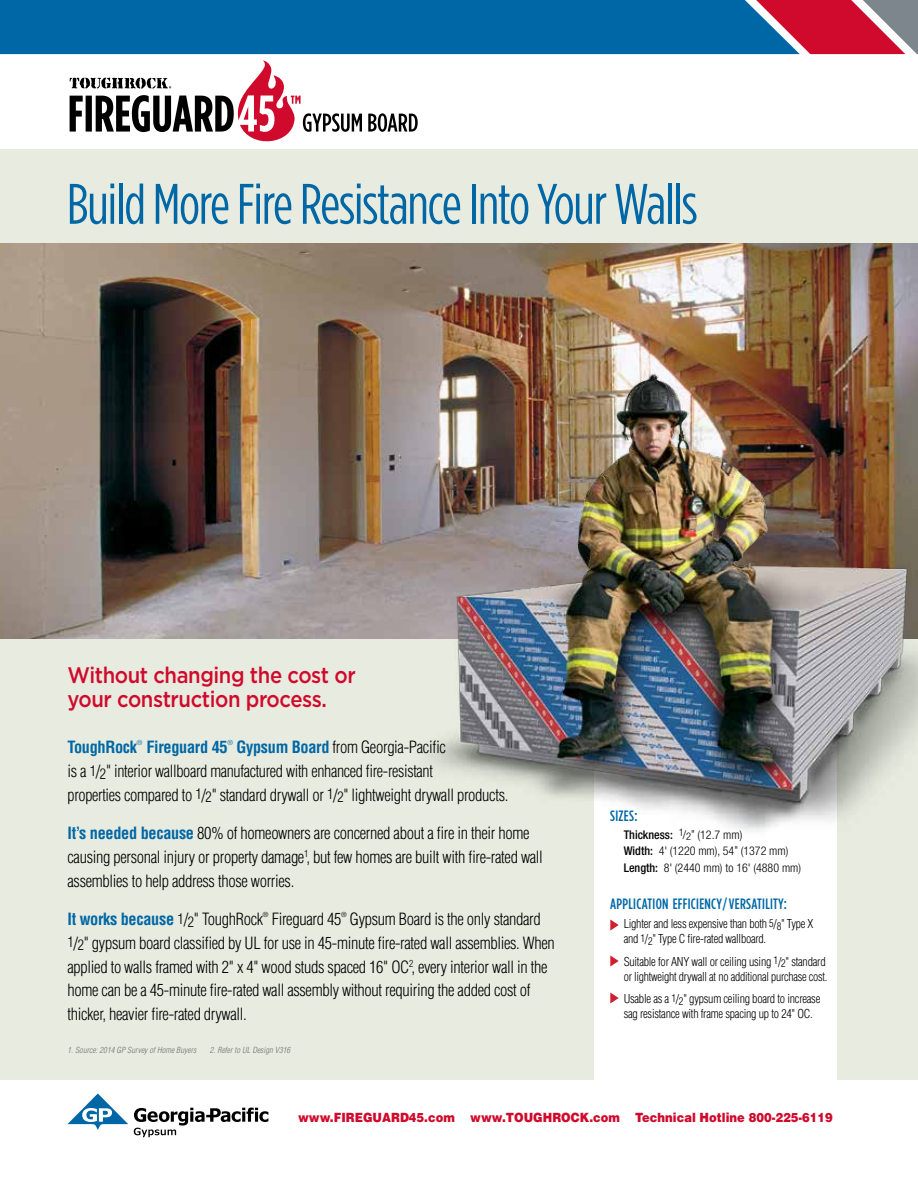
<style>
.page{position:relative;width:918px;height:1188px;background:#fff}
.page>*{position:absolute;margin:0;border:0;box-sizing:border-box;transform-origin:0 0}
.t1{font:57px "Gotham Condensed";letter-spacing:-.02em;color:#0067a6}
.t2{font:500 22.5px/24px "Gotham";letter-spacing:-.02em;color:#d00a2c;scale:.9 1}
.t3{font:300 condensed 16.5px/23.7px "Helvetica";letter-spacing:-.02em;color:#000}
.t4{font:700 condensed 16.5px "Helvetica";letter-spacing:-.02em;color:#0067a6}
.t5{font:500 15px "Gotham Condensed";letter-spacing:.02em;color:#0067a6}
.t6{font:900 12.75px "Helvetica";color:#d00a2c;scale:.9 1}
.t7{font:300 condensed 12px/15px "Helvetica";letter-spacing:-.02em;color:#000}
.t8{font:300 condensed 12px/16.5px "Helvetica Neue";color:#000}
.t9{font:italic 300 condensed 8.25px "Helvetica";letter-spacing:.01em;color:#6d6e71}
.t10{font:300 7.05px "Helvetica";color:#0067a6}
.t11{font:300 7.05px "Helvetica";color:#000}
.s1{font-weight:700;color:#0067a6}
.s2{font-size:14.25px}
.s3{font-weight:300;font-size:14.25px;color:#000}
.s4{font-weight:300;color:#000}
.s5{font-weight:500}
.s6{font-family:"Helvetica"}
.s7{font-size:10.5px}
</style>
<div class="page">
<svg style="left:0;top:0;width:918px;height:54px;background:#1f619a"></svg>
<svg style="left:68px;top:1094px;width:60px;height:36px"></svg>
<svg style="left:134px;top:1108px;width:134px;height:29px"></svg>
<div style="left:0;top:149px;width:918px;height:931px;background:#e8ece0"></div>
<img style="left:0;top:243px;width:918px;height:396px">
<div style="left:594px;top:734px;width:243px;height:348px;background:#fff"></div>
<svg style="left:70px;top:60px;width:348px;height:82px"></svg>
<img style="left:395px;top:316px;width:523px;height:516px">
<svg style="left:610px;top:920px;width:9px;height:11px"></svg>
<svg style="left:610px;top:956px;width:9px;height:11px"></svg>
<svg style="left:610px;top:993px;width:9px;height:11px"></svg>
<h1 class="t1" style="left:67px;top:171px;width:632px">Build More Fire Resistance Into Your Walls</h1>
<h2 class="t2" style="left:68px;top:663px;width:322px">Without changing the cost or your construction process.</h2>
<p class="t4" style="left:68px;top:737px;width:71px">ToughRock</p>
<p class="t10" style="left:137px;top:738px;width:7px">®</p>
<p class="t4" style="left:146px;top:737px;width:83px">Fireguard 45</p>
<p class="t10" style="left:227px;top:738px;width:7px">®</p>
<p class="t3" style="left:68px;top:735px;width:442px;text-indent:169px"><span class="s1">Gypsum Board</span> from Georgia-Pacific<br>is a <span class="s2">1</span>/<sub>2</sub>" interior wallboard manufactured with enhanced fire-resistant<br>properties compared to <span class="s2">1</span>/<sub>2</sub>" standard drywall or <span class="s2">1</span>/<sub>2</sub>" lightweight drywall products.</p>
<p class="t3" style="left:67px;top:821px;width:477px"><span class="s1">It’s needed because</span> 80% of homeowners are concerned about a fire in their home causing personal injury or property damage<sup>1</sup>, but few homes are built with fire-rated wall assemblies to help address those worries.</p>
<p class="t4" style="left:68px;top:909px;width:197px">It works because <span class="s3">1</span><span class="s4">/</span><sub>2</sub><span class="s4">" ToughRock</span></p>
<p class="t11" style="left:263px;top:910px;width:7px">®</p>
<p class="t3" style="left:272px;top:907px;width:71px">Fireguard 45</p>
<p class="t11" style="left:341px;top:910px;width:7px">®</p>
<p class="t3" style="left:67px;top:907px;width:489px;text-indent:282px">Gypsum Board is the only standard <span class="s2">1</span>/<sub>2</sub>" gypsum board classified by UL for use in 45-minute fire-rated wall assemblies. When applied to walls framed with 2" x 4" wood studs spaced 16" OC<sup>2</sup>, every interior wall in the home can be a 45-minute fire-rated wall assembly without requiring the added cost of thicker, heavier fire-rated drywall.</p>
<p class="t9" style="left:68px;top:1045px;width:130px">1. Source: 2014 GP Survey of Home Buyers</p>
<p class="t9" style="left:210px;top:1045px;width:82px">2. Refer to UL Design V316</p>
<p class="t5" style="left:610px;top:807px;width:29px">SIZES:</p>
<p class="t8" style="left:624px;top:826px;width:179px"><span class="s5">Thickness:</span> <sup>1</sup>/<sub>2</sub><span class="s6">"</span> (12.7 mm)<br><span class="s5">Width:</span> 4' (1220 mm), 54<span class="s6">"</span> (1372 mm)<br><span class="s5">Length:</span> 8' (2440 mm) to 16' (4880 mm)</p>
<p class="t5" style="left:610px;top:895px;width:178px">APPLICATION EFFICIENCY/VERSATILITY:</p>
<p class="t7" style="left:624px;top:916px;width:191px">Lighter and less expensive than both <span class="s7">5</span>/<sub>8</sub>" Type X and <span class="s7">1</span>/<sub>2</sub>" Type C fire-rated wallboard.</p>
<p class="t7" style="left:624px;top:954px;width:205px">Suitable for ANY wall or ceiling using <span class="s7">1</span>/<sub>2</sub>" standard or lightweight drywall at no additional purchase cost.</p>
<p class="t7" style="left:624px;top:991px;width:198px">Usable as a <span class="s7">1</span>/<sub>2</sub>" gypsum ceiling board to increase sag resistance with frame spacing up to 24" OC.</p>
<p class="t6" style="left:298px;top:1109px;width:596px">www.FIREGUARD45.com www.TOUGHROCK.com Technical Hotline 800-225-6119</p>
</div>
